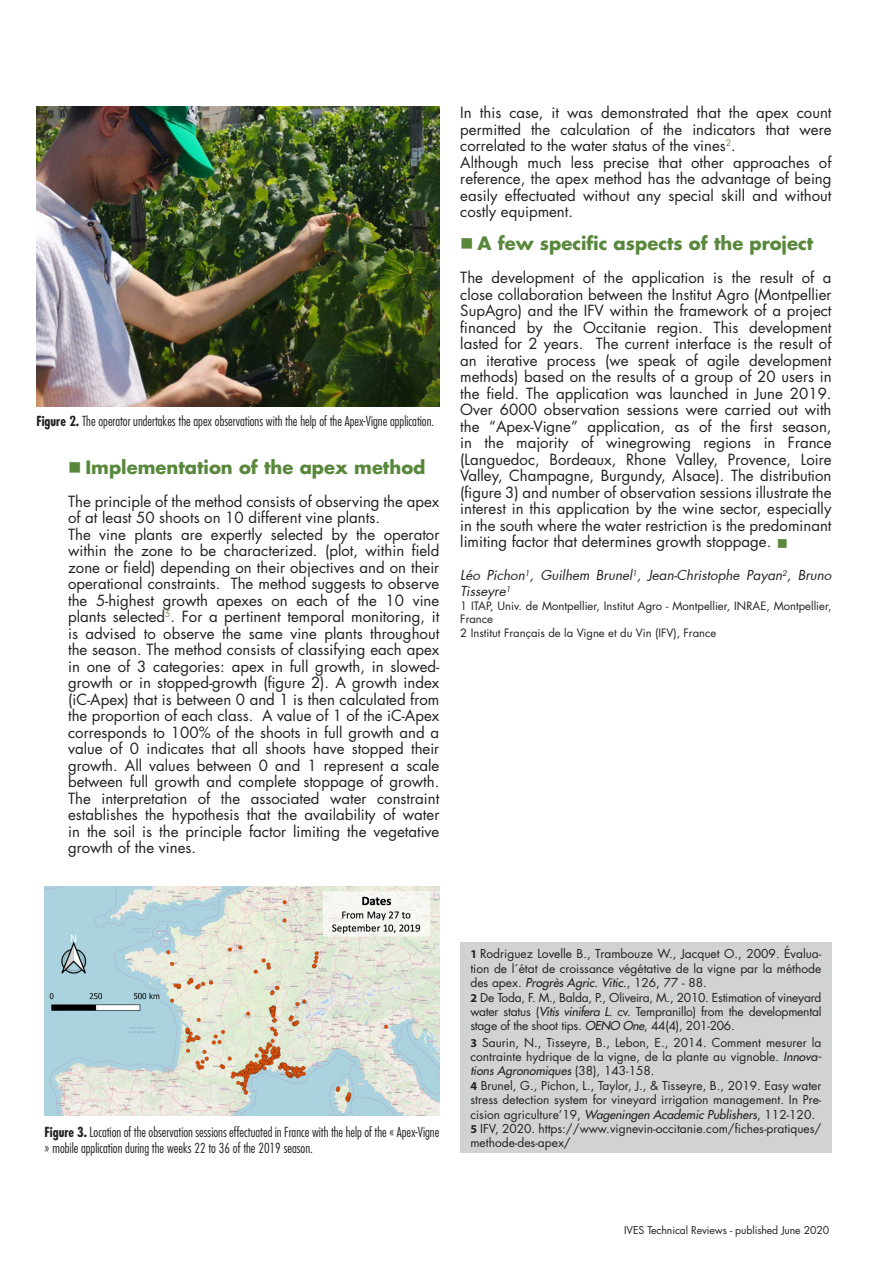
<style>
.page{position:relative;width:893px;height:1263px;background:#fff}
.page>*{position:absolute;margin:0;border:0;box-sizing:border-box;transform-origin:0 0}
.t1{font:700 18px "Futura";color:#59873c}
.t2{font:15px/16.5px "Futura";color:#231f20;text-align:justify}
.t3{font:300 condensed 13.5px/16.2px "Futura";color:#231f20}
.t4{font:italic 13.5px/16.2px "Futura";color:#231f20}
.t5{font:12px/14.4px "Futura";color:#231f20;text-align:justify}
.t6{font:11.25px/13.5px "Futura";color:#231f20}
.t7{font:10.5px "Futura";letter-spacing:-.01em;color:#231f20}
.s1{font-weight:700}
.s2{color:#59873c}
.s3{font-family:"Myriad Pro";font-weight:700}
.s4{font-style:italic}
</style>
<div class="page">
<div style="left:460px;top:943px;width:371px;height:210px;background:#d1d2d4"></div>
<img style="left:36px;top:106px;width:403px;height:300px">
<img style="left:45px;top:887px;width:394px;height:228px">
<p class="t3" style="left:36px;top:413px;width:399px"><span class="s1">Figure 2.</span> The operator undertakes the apex observations with the help of the Apex-Vigne application.</p>
<p class="t1" style="left:68px;top:455px;width:359px">■ Implementation of the apex method</p>
<p class="t2" style="left:68px;top:493px;width:373px">The principle of the method consists of observing the apex of at least 50 shoots on 10 different vine plants.</p>
<p class="t2" style="left:68px;top:526px;width:373px">The vine plants are expertly selected by the operator within the zone to be characterized. (plot, within field zone or field) depending on their objectives and on their operational constraints. The method suggests to observe the 5-highest growth apexes on each of the 10 vine plants selected<sup>5</sup>. For a pertinent temporal monitoring, it is advised to observe the same vine plants throughout the season. The method consists of classifying each apex in one of 3 categories: apex in full growth, in slowed&shy;growth or in stopped-growth (figure 2). A growth index (iC-Apex) that is between 0 and 1 is then calculated from the proportion of each class. A value of 1 of the iC-Apex corresponds to 100% of the shoots in full growth and a value of 0 indicates that all shoots have stopped their growth. All values between 0 and 1 represent a scale between full growth and complete stoppage of growth.<br>The interpretation of the associated water constraint establishes the hypothesis that the availability of water in the soil is the principle factor limiting the vegetative growth of the vines.</p>
<p class="t2" style="left:460px;top:104px;width:373px">In this case, it was demonstrated that the apex count permitted the calculation of the indicators that were correlated to the water status of the vines<sup>2</sup>.</p>
<p class="t2" style="left:460px;top:154px;width:373px">Although much less precise that other approaches of reference, the apex method has the advantage of being easily effectuated without any special skill and without costly equipment.</p>
<p class="t1" style="left:460px;top:231px;width:354px">■ A few specific aspects of the project</p>
<p class="t2" style="left:460px;top:269px;width:373px">The development of the application is the result of a close collaboration between the Institut Agro (Montpellier SupAgro) and the IFV within the framework of a project financed by the Occitanie region. This development lasted for 2 years. The current interface is the result of an iterative process (we speak of agile development methods) based on the results of a group of 20 users in the field. The application was launched in June 2019.<br>Over 6000 observation sessions were carried out with the “Apex-Vigne” application, as of the first season, in the majority of winegrowing regions in France (Languedoc, Bordeaux, Rhone Valley, Provence, Loire Valley, Champagne, Burgundy, Alsace). The distribution (figure 3) and number of observation sessions illustrate the interest in this application by the wine sector, especially in the south where the water restriction is the predominant limiting factor that determines growth stoppage. <span class="s2">■</span></p>
<p class="t4" style="left:460px;top:567px;width:373px">Léo Pichon<sup>1</sup>, Guilhem Brunel<sup>1</sup>, Jean-Christophe Payan<sup>2</sup>, Bruno<br>Tisseyre<sup>1</sup></p>
<p class="t6" style="left:460px;top:599px;width:373px">1 ITAP, Univ. de Montpellier, Institut Agro - Montpellier, INRAE, Montpellier,<br>France</p>
<p class="t6" style="left:460px;top:626px;width:258px">2 Institut Français de la Vigne et du Vin (IFV), France</p>
<p class="t3" style="left:45px;top:1123px;width:396px"><span class="s1">Figure 3.</span> Location of the observation sessions effectuated in France with the help of the « Apex-Vigne » mobile application during the weeks 22 to 36 of the 2019 season.</p>
<p class="t5" style="left:470px;top:946px;width:352px"><span class="s3">1</span> Rodriguez Lovelle B., Trambouze W., Jacquet O., 2009. Évalua&shy;tion de l´état de croissance végétative de la vigne par la méthode des apex. <span class="s4">Progrès Agric. Vitic.</span>, 126, 77 - 88.</p>
<p class="t5" style="left:470px;top:990px;width:352px"><span class="s3">2</span> De Toda, F. M., Balda, P., Oliveira, M., 2010. Estimation of vineyard water status (<span class="s4">Vitis vinifera L.</span> cv. Tempranillo) from the developmental stage of the shoot tips. <span class="s4">OENO One</span>, 44(4), 201-206.</p>
<p class="t5" style="left:470px;top:1035px;width:353px"><span class="s3">3</span> Saurin, N., Tisseyre, B., Lebon, E., 2014. Comment mesurer la contrainte hydrique de la vigne, de la plante au vignoble. <span class="s4">Innova&shy;tions Agronomiques</span> (38), 143-158.</p>
<p class="t5" style="left:470px;top:1078px;width:353px"><span class="s3">4</span> Brunel, G., Pichon, L., Taylor, J., &amp; Tisseyre, B., 2019. Easy water stress detection system for vineyard irrigation management. In Pre&shy;cision agriculture’19, <span class="s4">Wageningen Academic Publishers</span>, 112-120.</p>
<p class="t5" style="left:470px;top:1121px;width:352px"><span class="s3">5</span> IFV, 2020. https://www.vignevin-occitanie.com/fiches-pratiques/ methode-des-apex/</p>
<p class="t7" style="left:624px;top:1223px;width:207px">IVES Technical Reviews - published June 2020</p>
</div>
